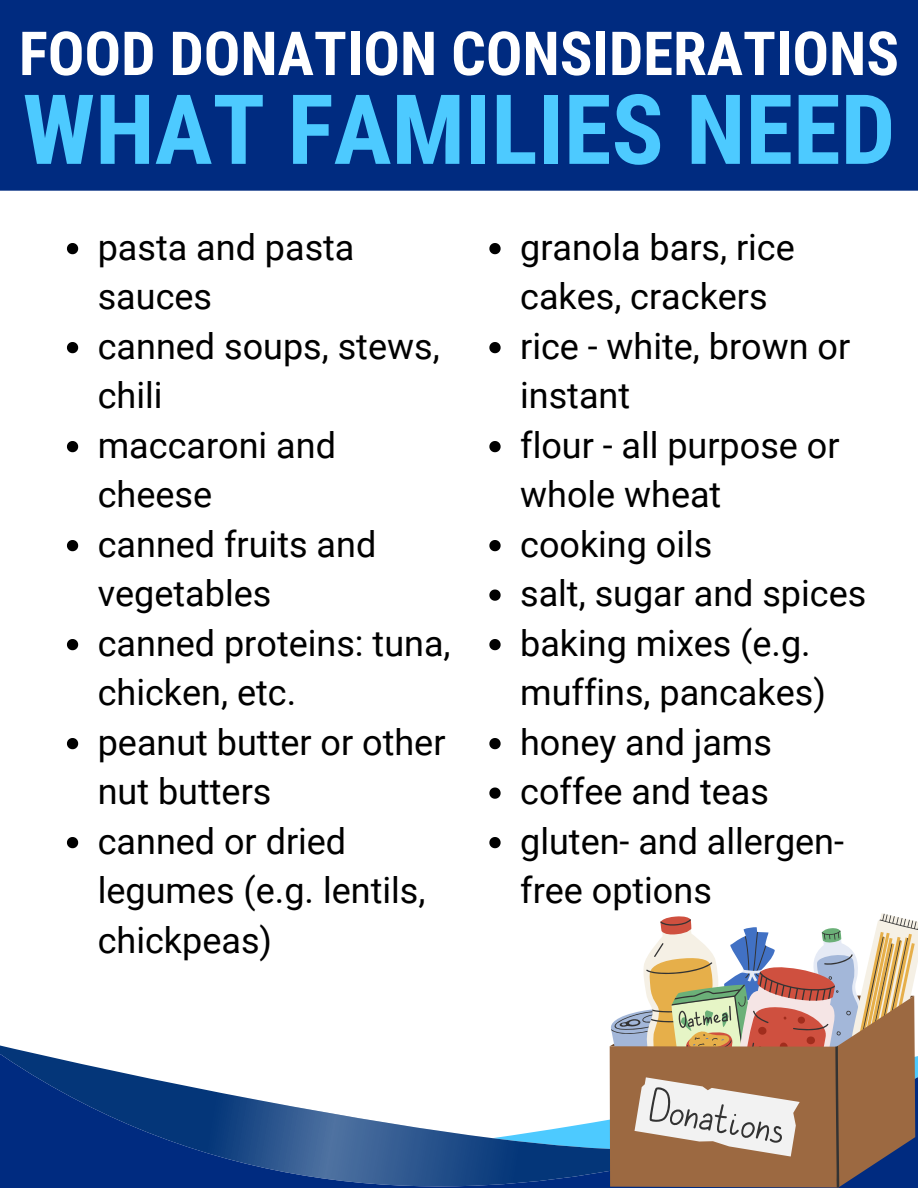
<style>
.page{position:relative;width:918px;height:1188px;background:#fff}
.page>*{position:absolute;margin:0;border:0;box-sizing:border-box;transform-origin:0 0}
.t1{font:700 96.9px "Roboto Condensed";color:#4dcaff}
.t2{font:700 60.75px "Roboto Condensed";color:#fff}
.t3{font:36px/49.5px "Roboto";color:#000}
</style>
<div class="page">
<svg style="left:0;top:1045px;width:610px;height:143px"></svg>
<div style="left:0;top:0;width:918px;height:191px;background:#002b80"></div>
<svg style="left:610px;top:913px;width:308px;height:275px"></svg>
<svg style="left:67px;top:243px;width:11px;height:11px"></svg>
<svg style="left:67px;top:342px;width:11px;height:11px"></svg>
<svg style="left:67px;top:441px;width:11px;height:11px"></svg>
<svg style="left:67px;top:540px;width:11px;height:11px"></svg>
<svg style="left:67px;top:639px;width:11px;height:11px"></svg>
<svg style="left:67px;top:738px;width:11px;height:11px"></svg>
<svg style="left:67px;top:837px;width:11px;height:11px"></svg>
<svg style="left:489px;top:243px;width:12px;height:11px"></svg>
<svg style="left:489px;top:342px;width:12px;height:11px"></svg>
<svg style="left:489px;top:441px;width:12px;height:11px"></svg>
<svg style="left:489px;top:540px;width:12px;height:11px"></svg>
<svg style="left:489px;top:590px;width:12px;height:11px"></svg>
<svg style="left:489px;top:639px;width:12px;height:11px"></svg>
<svg style="left:489px;top:738px;width:12px;height:11px"></svg>
<svg style="left:489px;top:788px;width:12px;height:11px"></svg>
<svg style="left:489px;top:837px;width:12px;height:11px"></svg>
<h2 class="t2" style="left:19px;top:19px;width:882px">FOOD DONATION CONSIDERATIONS</h2>
<h1 class="t1" style="left:23px;top:74px;width:874px">WHAT FAMILIES NEED</h1>
<p class="t3" style="left:98px;top:223px;width:258px">pasta and pasta sauces</p>
<p class="t3" style="left:98px;top:322px;width:344px">canned soups, stews, chili</p>
<p class="t3" style="left:98px;top:421px;width:240px">maccaroni and cheese</p>
<p class="t3" style="left:98px;top:520px;width:280px">canned fruits and vegetables</p>
<p class="t3" style="left:98px;top:619px;width:354px">canned proteins: tuna, chicken, etc.</p>
<p class="t3" style="left:98px;top:718px;width:349px">peanut butter or other nut butters</p>
<p class="t3" style="left:98px;top:817px;width:329px">canned or dried legumes (e.g. lentils, chickpeas)</p>
<p class="t3" style="left:520px;top:223px;width:276px">granola bars, rice cakes, crackers</p>
<p class="t3" style="left:520px;top:322px;width:332px">rice - white, brown or instant</p>
<p class="t3" style="left:520px;top:421px;width:321px">flour - all purpose or whole wheat</p>
<p class="t3" style="left:520px;top:520px;width:194px">cooking oils</p>
<p class="t3" style="left:520px;top:569px;width:348px">salt, sugar and spices</p>
<p class="t3" style="left:520px;top:619px;width:307px">baking mixes (e.g. muffins, pancakes)</p>
<p class="t3" style="left:520px;top:718px;width:253px">honey and jams</p>
<p class="t3" style="left:520px;top:767px;width:250px">coffee and teas</p>
<p class="t3" style="left:520px;top:817px;width:325px">gluten- and allergen&shy;free options</p>
</div>
